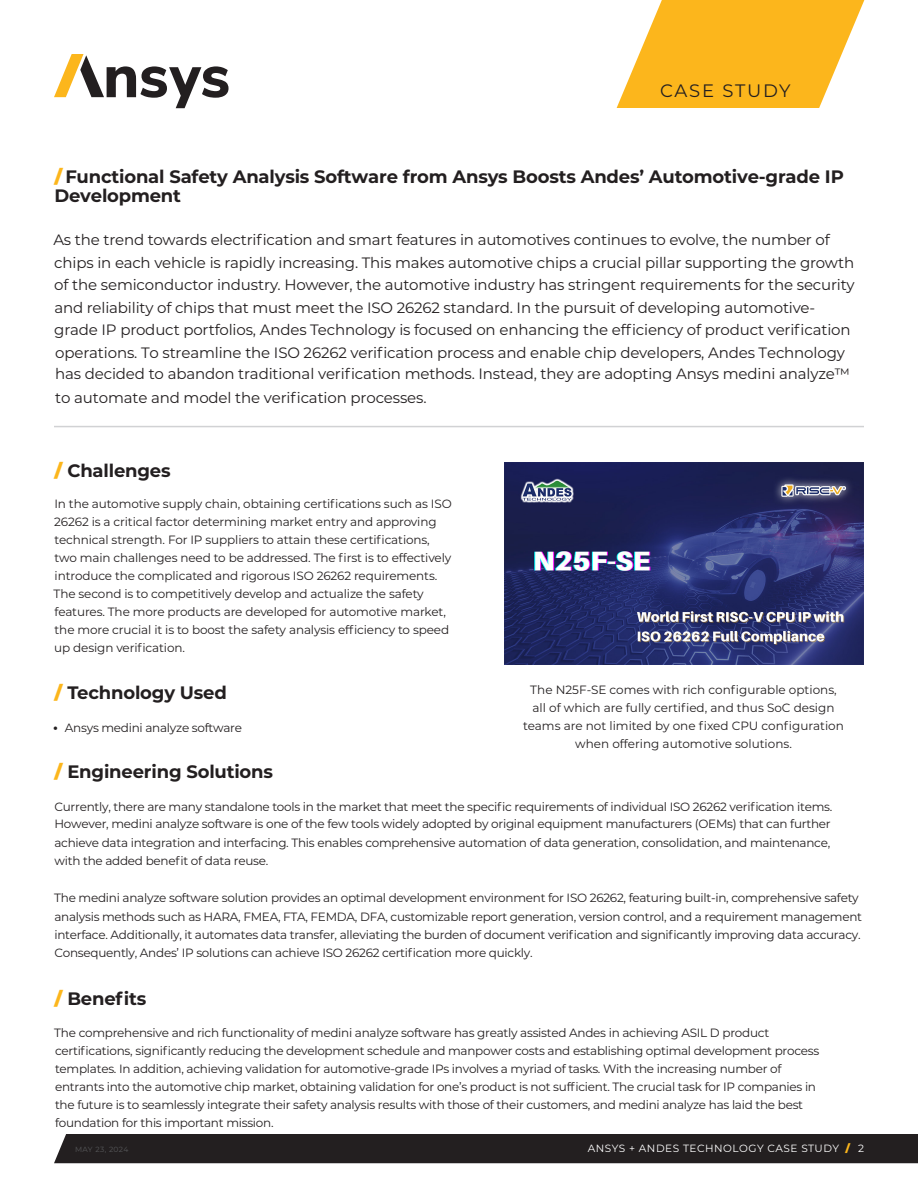
<style>
.page{position:relative;width:918px;height:1188px;background:#fff}
.page>*{position:absolute;margin:0;border:0;box-sizing:border-box;transform-origin:0 0}
.t1{font:700 18px/18.6px "Montserrat";letter-spacing:-.01em;color:#231f20}
.t2{font:18px "Montserrat";letter-spacing:.09em;color:#231f20}
.t3{font:15px/22.4px "Montserrat";letter-spacing:-.01em;color:#231f20}
.t4{font:12px/18px "Montserrat";letter-spacing:-.02em;color:#231f20}
.t5{font:12px/18px "Montserrat";color:#231f20;text-align:center}
.t6{font:10.5px "Montserrat";letter-spacing:.05em;color:#fff}
.t7{font:7.5px "Montserrat";letter-spacing:.05em;color:#57585a}
.s1{font-weight:900;color:#fcb61c}
.s2{font-weight:700;font-size:13.5px}
</style>
<div class="page">
<div style="left:54px;top:1134px;width:864px;height:29px;background:#231f20"></div>
<svg style="left:54px;top:54px;width:175px;height:54px"></svg>
<svg style="left:617px;top:0;width:248px;height:108px"></svg>
<hr style="left:54px;top:426px;width:810px;height:1px;background:#d1d2d4">
<img style="left:505px;top:462px;width:359px;height:203px">
<h1 class="t2" style="left:660px;top:78px;width:132px">CASE STUDY</h1>
<h1 class="t1" style="left:54px;top:166px;width:791px"><span class="s1">/</span> Functional Safety Analysis Software from Ansys Boosts Andes’ Automotive-grade IP<br>Development</h1>
<p class="t3" style="left:53px;top:228px;width:803px">As the trend towards electrification and smart features in automotives continues to evolve, the number of chips in each vehicle is rapidly increasing. This makes automotive chips a crucial pillar supporting the growth of the semiconductor industry. However, the automotive industry has stringent requirements for the security and reliability of chips that must meet the ISO 26262 standard. In the pursuit of developing automotive&shy;grade IP product portfolios, Andes Technology is focused on enhancing the efficiency of product verification operations. To streamline the ISO 26262 verification process and enable chip developers, Andes Technology has decided to abandon traditional verification methods. Instead, they are adopting Ansys medini analyze™</p>
<p class="t3" style="left:55px;top:386px;width:373px">to automate and model the verification processes.</p>
<h1 class="t1" style="left:54px;top:460px;width:118px"><span class="s1">/</span> Challenges</h1>
<p class="t4" style="left:54px;top:495px;width:400px">In the automotive supply chain, obtaining certifications such as ISO 26262 is a critical factor determining market entry and approving technical strength. For IP suppliers to attain these certifications, two main challenges need to be addressed. The first is to effectively introduce the complicated and rigorous ISO 26262 requirements.<br>The second is to competitively develop and actualize the safety features. The more products are developed for automotive market, the more crucial it is to boost the safety analysis efficiency to speed up design verification.</p>
<h1 class="t1" style="left:54px;top:682px;width:174px"><span class="s1">/</span> Technology Used</h1>
<p class="t4" style="left:53px;top:719px;width:191px"><span class="s2">•</span> Ansys medini analyze software</p>
<h1 class="t1" style="left:54px;top:762px;width:220px"><span class="s1">/</span> Engineering Solutions</h1>
<p class="t4" style="left:54px;top:797px;width:779px;line-height:17.4px">Currently, there are many standalone tools in the market that meet the specific requirements of individual ISO 26262 verification items.<br>However, medini analyze software is one of the few tools widely adopted by original equipment manufacturers (OEMs) that can further</p>
<p class="t4" style="left:54px;top:833px;width:777px">achieve data integration and interfacing. This enables comprehensive automation of data generation, consolidation, and maintenance, with the added benefit of data reuse.</p>
<p class="t4" style="left:54px;top:889px;width:809px">The medini analyze software solution provides an optimal development environment for ISO 26262, featuring built-in, comprehensive safety analysis methods such as HARA, FMEA, FTA, FEMDA, DFA, customizable report generation, version control, and a requirement management interface. Additionally, it automates data transfer, alleviating the burden of document verification and significantly improving data accuracy.<br>Consequently, Andes’ IP solutions can achieve ISO 26262 certification more quickly.</p>
<h1 class="t1" style="left:54px;top:989px;width:94px"><span class="s1">/</span> Benefits</h1>
<p class="t4" style="left:54px;top:1023px;width:767px">The comprehensive and rich functionality of medini analyze software has greatly assisted Andes in achieving ASIL D product certifications, significantly reducing the development schedule and manpower costs and establishing optimal development process templates. In addition, achieving validation for automotive-grade IPs involves a myriad of tasks. With the increasing number of entrants into the automotive chip market, obtaining validation for one’s product is not sufficient. The crucial task for IP companies in the future is to seamlessly integrate their safety analysis results with those of their customers, and medini analyze has laid the best foundation for this important mission.</p>
<p class="t5" style="left:523px;top:681px;width:322px">The N25F-SE comes with rich configurable options, all of which are fully certified, and thus SoC design teams are not limited by one fixed CPU configuration when offering automotive solutions.</p>
<p class="t7" style="left:75px;top:1144px;width:55px">May 23, 2024</p>
<p class="t6" style="left:588px;top:1141px;width:278px">ANSYS + ANDES TECHNOLOGY CASE STUDY <span class="s1">/</span> 2</p>
</div>
